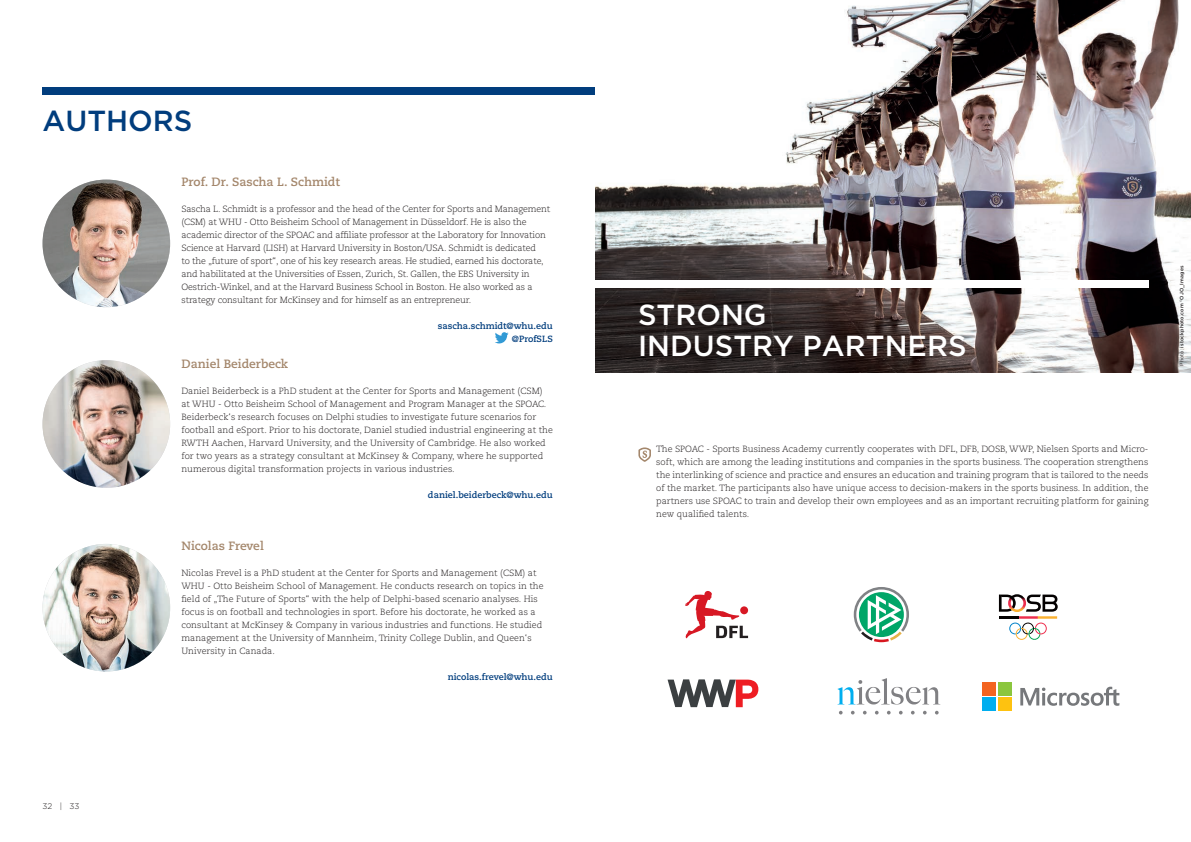
<style>
.page{position:relative;width:1191px;height:842px;background:#fff}
.page>*{position:absolute;margin:0;border:0;box-sizing:border-box;transform-origin:0 0}
.t1{font:500 29px/31px "Gotham";color:#fff}
.t2{font:500 29px "Gotham";color:#013d7d}
.t3{font:700 12px "Caecilia LT Std";color:#a4876c}
.t4{font:300 9px/13px "Caecilia LT Std";color:#231f20}
.t5{font:700 9px/13px "Caecilia LT Std";color:#013d7d;text-align:right}
.t6{font:300 8.2px "Gotham";color:#231f20}
.t7{font:500 5px "Gotham";letter-spacing:.025em;color:#231f20}
.s1{font-weight:400}
</style>
<div class="page">
<div style="left:43px;top:87px;width:561px;height:8px;background:#013d7d"></div>
<img style="left:43px;top:180px;width:127px;height:127px;border-radius:64px">
<img style="left:43px;top:360px;width:127px;height:128px;border-radius:64px">
<img style="left:43px;top:544px;width:127px;height:127px;border-radius:64px">
<svg style="left:495px;top:332px;width:13px;height:11px"></svg>
<img style="left:595px;top:0;width:596px;height:373px">
<div style="left:587px;top:281px;width:561px;height:7px;background:#fff"></div>
<svg style="left:638px;top:447px;width:13px;height:15px"></svg>
<svg style="left:685px;top:591px;width:63px;height:47px"></svg>
<svg style="left:999px;top:594px;width:58px;height:46px"></svg>
<svg style="left:853px;top:587px;width:56px;height:56px"></svg>
<svg style="left:667px;top:680px;width:91px;height:27px"></svg>
<svg style="left:837px;top:678px;width:102px;height:26px"></svg>
<svg style="left:1020px;top:687px;width:99px;height:19px"></svg>
<div style="left:982px;top:682px;width:14px;height:14px;background:#f36421"></div>
<div style="left:997px;top:682px;width:14px;height:14px;background:#8bc63e"></div>
<div style="left:982px;top:697px;width:14px;height:14px;background:#00aeef"></div>
<div style="left:997px;top:697px;width:14px;height:14px;background:#fec210"></div>
<h1 class="t2" style="left:43px;top:104px;width:151px">AUTHORS</h1>
<h2 class="t3" style="left:181px;top:174px;width:160px">Prof. Dr. Sascha L. Schmidt</h2>
<p class="t4" style="left:181px;top:202px;width:370px">Sascha L. Schmidt is a professor and the head of the Center for Sports and Management (CSM) at WHU - Otto Beisheim School of Management in Düsseldorf. He is also the academic director of the SPOAC and affiliate professor at the Laboratory for Innovation Science at Harvard (LISH) at Harvard University in Boston/USA. Schmidt is dedicated<br>to the „future of sport“, one of his key research areas. He studied, earned his doctorate, and habilitated at the Universities of Essen, Zurich, St. Gallen, the EBS University in Oestrich-Winkel, and at the Harvard Business School in Boston. He also worked as a strategy consultant for McKinsey and for himself as an entrepreneur.</p>
<p class="t5" style="left:438px;top:319px;width:117px">sascha.schmidt@whu.edu @ProfSLS</p>
<h2 class="t3" style="left:181px;top:356px;width:108px">Daniel Beiderbeck</h2>
<p class="t4" style="left:181px;top:384px;width:373px">Daniel Beiderbeck is a PhD student at the Center for Sports and Management (CSM) at WHU - Otto Beisheim School of Management and Program Manager at the SPOAC.<br>Beiderbeck‘s research focuses on Delphi studies to investigate future scenarios for football and eSport. Prior to his doctorate, Daniel studied industrial engineering at the RWTH Aachen, Harvard University, and the University of Cambridge. He also worked for two years as a strategy consultant at McKinsey &amp; Company, where he supported numerous digital transformation projects in various industries.</p>
<p class="t5" style="left:428px;top:488px;width:126px">daniel.beiderbeck@whu.edu</p>
<p class="t6" style="left:43px;top:801px;width:38px">32 | 33</p>
<h2 class="t3" style="left:181px;top:538px;width:84px">Nicolas Frevel</h2>
<p class="t4" style="left:181px;top:566px;width:363px">Nicolas Frevel is a PhD student at the Center for Sports and Management (CSM) at WHU - Otto Beisheim School of Management. He conducts research on topics in the field of „The Future of Sports“ with the help of Delphi-based scenario analyses. His focus is on football and technologies in sport. Before his doctorate, he worked as a consultant at McKinsey &amp; Company in various industries and functions. He studied management at the University of Mannheim, Trinity College Dublin, and Queen‘s University in Canada.</p>
<p class="t5" style="left:448px;top:670px;width:107px">nicolas.frevel@whu.edu</p>
<h1 class="t1" style="left:638px;top:299px;width:330px">STRONG<br>INDUSTRY PARTNERS</h1>
<p class="t7" style="left:1179px;top:366px;width:101px;rotate:-90deg"><span class="s1">Photo:</span> istockphoto.com <sup>©</sup>OJO_Images</p>
<p class="t4" style="left:656px;top:443px;width:494px;text-align:justify">The SPOAC - Sports Business Academy currently cooperates with DFL, DFB, DOSB, WWP, Nielsen Sports and Micro&shy;soft, which are among the leading institutions and companies in the sports business. The cooperation strengthens the interlinking of science and practice and ensures an education and training program that is tailored to the needs of the market. The participants also have unique access to decision-makers in the sports business. In addition, the partners use SPOAC to train and develop their own employees and as an important recruiting platform for gaining new qualified talents.</p>
</div>
